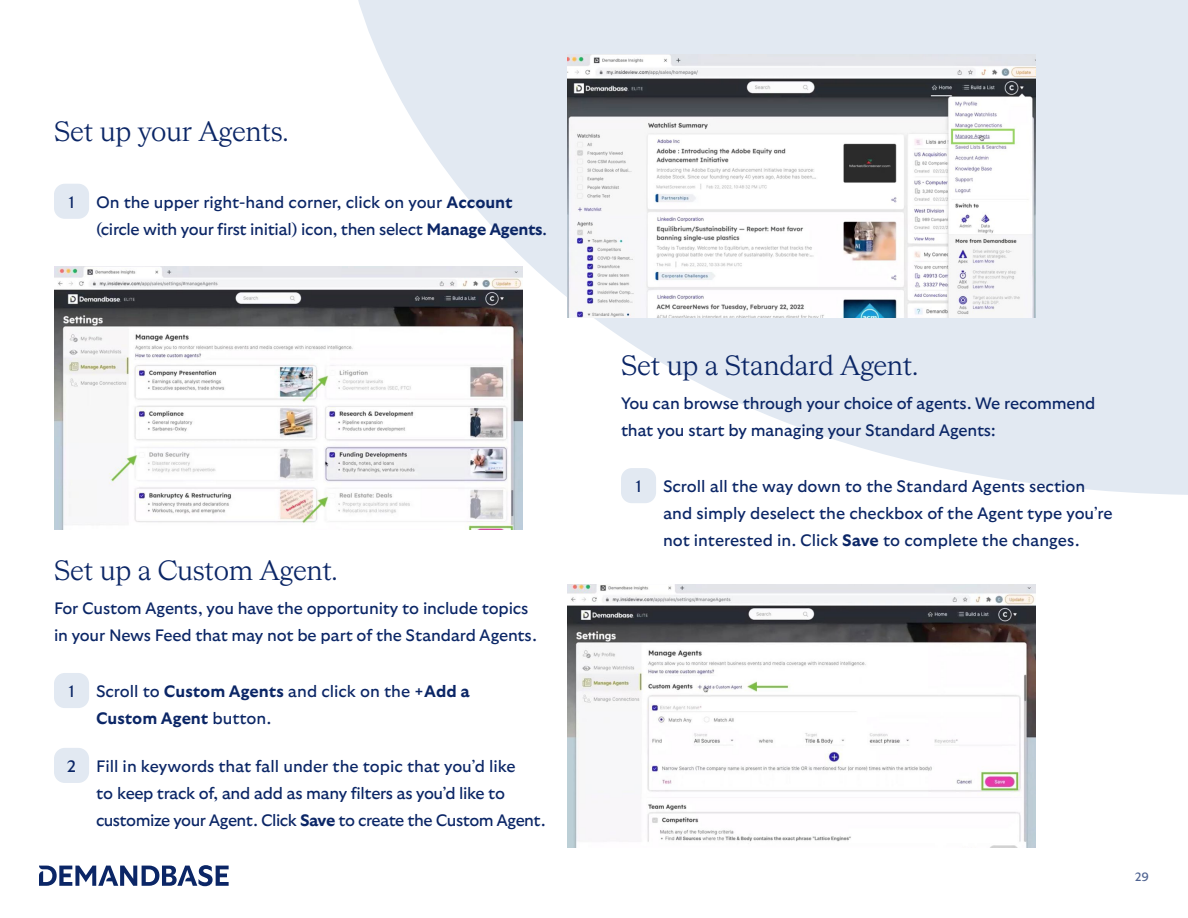
<style>
.page{position:relative;width:1188px;height:918px;background:#fff}
.page>*{position:absolute;margin:0;border:0;box-sizing:border-box;transform-origin:0 0}
.Subheading{font:27px "HW Cigars";letter-spacing:-.01em;color:#0b2666}
.Body_Copy_Style{font:16.5px/27px "GT Ultra";letter-spacing:-.01em;color:#0b2666}
.t1{font:12px "GT Ultra";color:#4f6391}
.s1{font-weight:700}
</style>
<div class="page">
<svg style="left:39px;top:865px;width:190px;height:21px"></svg>
<svg style="left:358px;top:0;width:830px;height:495px;fill:#e2e9f2"></svg>
<div style="left:54px;top:184px;width:35px;height:35px;background:#e2e9f2;border-radius:11px"></div>
<img style="left:567px;top:54px;width:468px;height:264px">
<img style="left:567px;top:584px;width:468px;height:264px">
<img style="left:54px;top:266px;width:468px;height:264px">
<div style="left:621px;top:468px;width:35px;height:35px;background:#e2e9f2;border-radius:11px"></div>
<div style="left:54px;top:673px;width:35px;height:35px;background:#e2e9f2;border-radius:11px"></div>
<div style="left:54px;top:748px;width:35px;height:35px;background:#e2e9f2;border-radius:11px"></div>
<p class="Subheading" style="left:54px;top:113px;width:236px">Set up your Agents.</p>
<p class="Body_Copy_Style" style="left:69px;top:189px;width:7px">1</p>
<p class="Body_Copy_Style" style="left:96px;top:189px;width:452px">On the upper right-hand corner, click on your <span class="s1">Account </span>(circle with your first initial) icon, then select <span class="s1">Manage Agents</span>.</p>
<p class="Subheading" style="left:54px;top:552px;width:285px">Set up a Custom Agent.</p>
<p class="Body_Copy_Style" style="left:54px;top:595px;width:484px">For Custom Agents, you have the opportunity to include topics in your News Feed that may not be part of the Standard Agents.</p>
<p class="Body_Copy_Style" style="left:69px;top:678px;width:7px">1</p>
<p class="Body_Copy_Style" style="left:67px;top:753px;width:11px">2</p>
<p class="Body_Copy_Style" style="left:96px;top:678px;width:375px">Scroll to <span class="s1">Custom Agents</span> and click on the <span class="s1">+Add a<br>Custom Agent</span> button.</p>
<p class="Body_Copy_Style" style="left:96px;top:753px;width:451px">Fill in keywords that fall under the topic that you’d like<br>to keep track of, and add as many filters as you’d like to customize your Agent. Click <span class="s1">Save</span> to create the Custom Agent.</p>
<p class="Subheading" style="left:621px;top:347px;width:298px">Set up a Standard Agent.</p>
<p class="Body_Copy_Style" style="left:621px;top:390px;width:476px">You can browse through your choice of agents. We recommend that you start by managing your Standard Agents:</p>
<p class="Body_Copy_Style" style="left:636px;top:473px;width:7px">1</p>
<p class="Body_Copy_Style" style="left:663px;top:473px;width:451px">Scroll all the way down to the Standard Agents section and simply deselect the checkbox of the Agent type you’re not interested in. Click <span class="s1">Save</span> to complete the changes.</p>
<p class="t1" style="left:1135px;top:870px;width:16px">29</p>
</div>
